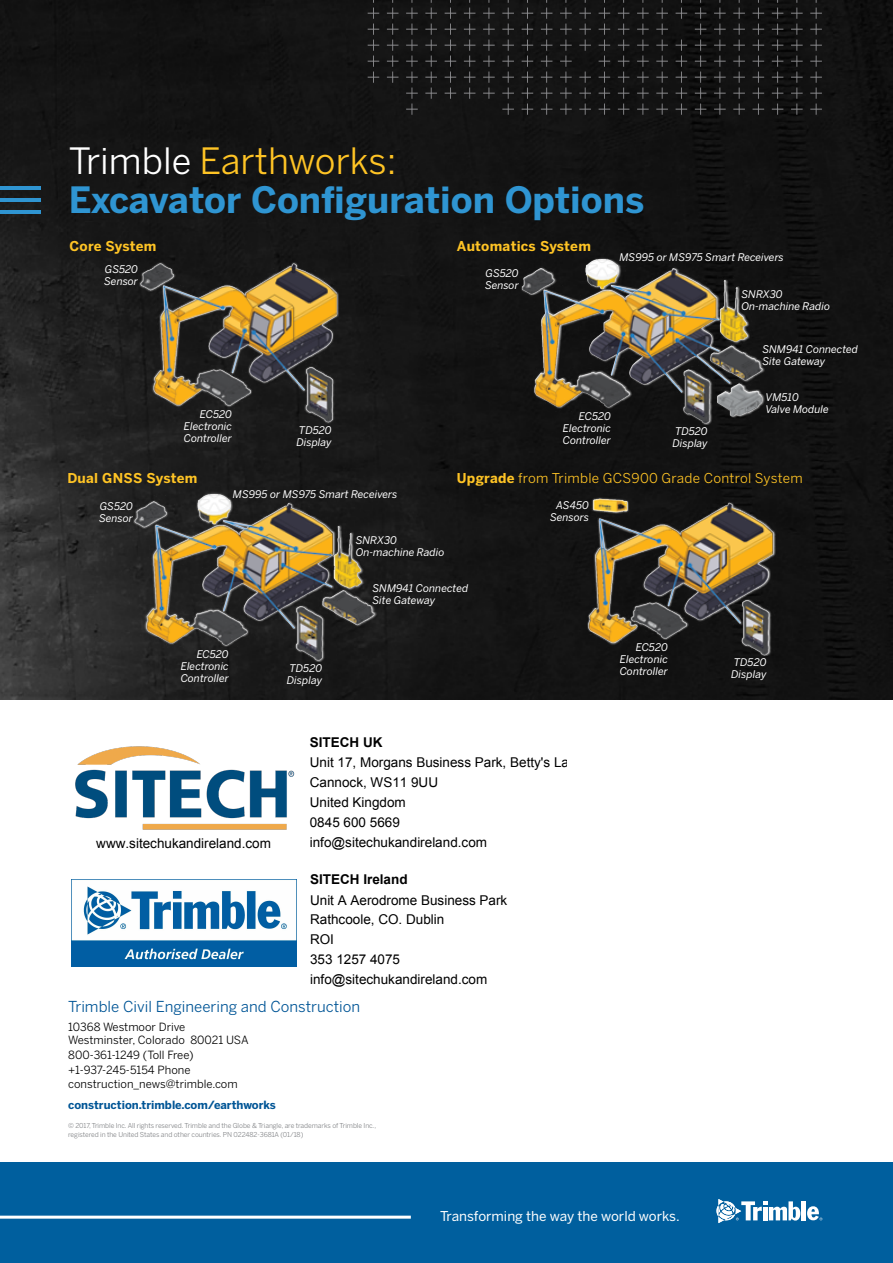
<style>
.page{position:relative;width:893px;height:1263px;background:#fff}
.page>*{position:absolute;margin:0;border:0;box-sizing:border-box;transform-origin:0 0}
.t1{font:700 36px/39.6px "Benton Sans";color:#2f95d2}
.t2{font:15px "Benton Sans";color:#005596}
.t3{font:13.5px "Arial";color:#000}
.t4{font:13.5px "Benton Sans";letter-spacing:.02em;color:#ffc425}
.t5{font:700 13.5px "Benton Sans";letter-spacing:.015em;color:#ffc425}
.t6{font:13.5px "Benton Sans";color:#fff}
.t7{font:700 13.5px "Arial";color:#000}
.t8{font:11.25px/13.5px "Benton Sans";color:#000}
.t9{font:700 11.25px "Benton Sans";color:#005596}
.t10{font:italic 10.5px/12px "Benton Sans";color:#fff}
.t11{font:6.75px/9px "Benton Sans";letter-spacing:-.01em;color:#808285}
.s1{font-weight:400;color:#fff}
.s2{font-weight:400;color:#ffc425}
.s3{font-weight:700}
</style>
<div class="page">
<div style="left:0;top:1162px;width:893px;height:101px;background:#005f9e"></div>
<div style="left:801px;top:1201px;width:5px;height:19px;background:#fff"></div>
<svg style="left:716px;top:1199px;width:84px;height:24px"></svg>
<svg style="left:807px;top:1206px;width:15px;height:14px"></svg>
<hr style="left:0;top:1215px;width:411px;height:3px;background:#fff">
<img style="left:0;top:0;width:893px;height:699px">
<hr style="left:0;top:186px;width:41px;height:4px;background:#2f95d2">
<hr style="left:0;top:198px;width:41px;height:4px;background:#2f95d2">
<hr style="left:0;top:210px;width:41px;height:3px;background:#2f95d2">
<svg style="left:368px;top:0;width:454px;height:115px;background:#1a1a1a"></svg>
<div style="left:521px;top:254px;width:243px;height:172px;background:#fff;opacity:.9"></div>
<div style="left:582px;top:495px;width:197px;height:162px;background:#fff;opacity:.9"></div>
<div style="left:140px;top:262px;width:198px;height:162px;background:#fff;opacity:.9"></div>
<div style="left:133px;top:490px;width:243px;height:172px;background:#fff;opacity:.9"></div>
<img style="left:75px;top:746px;width:220px;height:84px">
<img style="left:71px;top:880px;width:225px;height:87px">
<h1 class="t1" style="left:69px;top:141px;width:577px"><span class="s1">Trimble</span> <span class="s2">Earthworks:<br></span>Excavator Configuration Options</h1>
<p class="t5" style="left:70px;top:237px;width:88px">Core System</p>
<p class="t10" style="left:104px;top:263px;width:35px">GS520<br>Sensor</p>
<p class="t10" style="left:184px;top:408px;width:50px;text-align:justify;text-indent:16px">EC520<br>Electronic Controller</p>
<p class="t10" style="left:296px;top:424px;width:37px">TD520<br>Display</p>
<p class="t5" style="left:457px;top:237px;width:136px">Automatics System</p>
<p class="t10" style="left:485px;top:267px;width:35px">GS520<br>Sensor</p>
<p class="t10" style="left:563px;top:410px;width:50px;text-align:justify;text-indent:16px">EC520<br>Electronic Controller</p>
<p class="t10" style="left:619px;top:251px;width:166px">MS995 or MS975 Smart Receivers</p>
<p class="t10" style="left:741px;top:287px;width:90px;line-height:12.6px">SNRX30<br>On-machine Radio</p>
<p class="t10" style="left:762px;top:343px;width:97px">SNM941 Connected<br>Site Gateway</p>
<p class="t10" style="left:765px;top:392px;width:65px">VM510<br>Valve Module</p>
<p class="t10" style="left:672px;top:425px;width:37px">TD520<br>Display</p>
<p class="t5" style="left:67px;top:470px;width:132px">Dual GNSS System</p>
<p class="t4" style="left:457px;top:470px;width:347px"><span class="s3">Upgrade</span> from Trimble GCS900 Grade Control System</p>
<p class="t10" style="left:233px;top:488px;width:166px">MS995 or MS975 Smart Receivers</p>
<p class="t10" style="left:99px;top:500px;width:35px">GS520<br>Sensor</p>
<p class="t10" style="left:550px;top:499px;width:40px;text-align:center">AS450<br>Sensors</p>
<p class="t10" style="left:356px;top:534px;width:90px">SNRX30<br>On-machine Radio</p>
<p class="t10" style="left:372px;top:582px;width:97px">SNM941 Connected<br>Site Gateway</p>
<p class="t10" style="left:181px;top:648px;width:50px;text-align:justify;text-indent:16px">EC520<br>Electronic Controller</p>
<p class="t10" style="left:620px;top:641px;width:50px;text-align:justify;text-indent:16px">EC520<br>Electronic Controller</p>
<p class="t10" style="left:287px;top:662px;width:37px">TD520<br>Display</p>
<p class="t7" style="left:310px;top:733px;width:74px">SITECH UK</p>
<p class="t3" style="left:310px;top:754px;width:276px">Unit 17, Morgans Business Park, Betty's Lane</p>
<p class="t3" style="left:310px;top:773px;width:130px">Cannock, WS11 9UU</p>
<p class="t3" style="left:310px;top:793px;width:98px">United Kingdom</p>
<p class="t3" style="left:96px;top:834px;width:176px">www.sitechukandireland.com</p>
<p class="t3" style="left:310px;top:813px;width:92px">0845 600 5669</p>
<p class="t3" style="left:310px;top:833px;width:179px">info@sitechukandireland.com</p>
<p class="t7" style="left:310px;top:871px;width:99px">SITECH Ireland</p>
<p class="t3" style="left:310px;top:891px;width:199px">Unit A Aerodrome Business Park</p>
<p class="t3" style="left:310px;top:911px;width:136px">Rathcoole, CO. Dublin</p>
<p class="t3" style="left:310px;top:931px;width:26px">ROI</p>
<p class="t3" style="left:310px;top:951px;width:92px">353 1257 4075</p>
<p class="t3" style="left:310px;top:970px;width:179px">info@sitechukandireland.com</p>
<h2 class="t2" style="left:68px;top:997px;width:293px">Trimble Civil Engineering and Construction</h2>
<p class="t8" style="left:68px;top:1020px;width:182px">10368 Westmoor Drive<br>Westminster, Colorado 80021 USA</p>
<p class="t8" style="left:68px;top:1048px;width:127px;line-height:15px">800-361-1249 (Toll Free) +1-937-245-5154 Phone</p>
<p class="t8" style="left:68px;top:1077px;width:171px">construction_news@trimble.com</p>
<p class="t9" style="left:68px;top:1098px;width:209px">construction.trimble.com/earthworks</p>
<p class="t11" style="left:68px;top:1121px;width:309px">© 2017, Trimble Inc. All rights reserved. Trimble and the Globe &amp; Triangle, are trademarks of Trimble Inc., registered in the United States and other countries. PN 022482-3681A (01/18)</p>
<p class="t6" style="left:440px;top:1208px;width:241px">Transforming the way the world works.</p>
<p class="t10" style="left:731px;top:656px;width:37px">TD520<br>Display</p>
</div>
